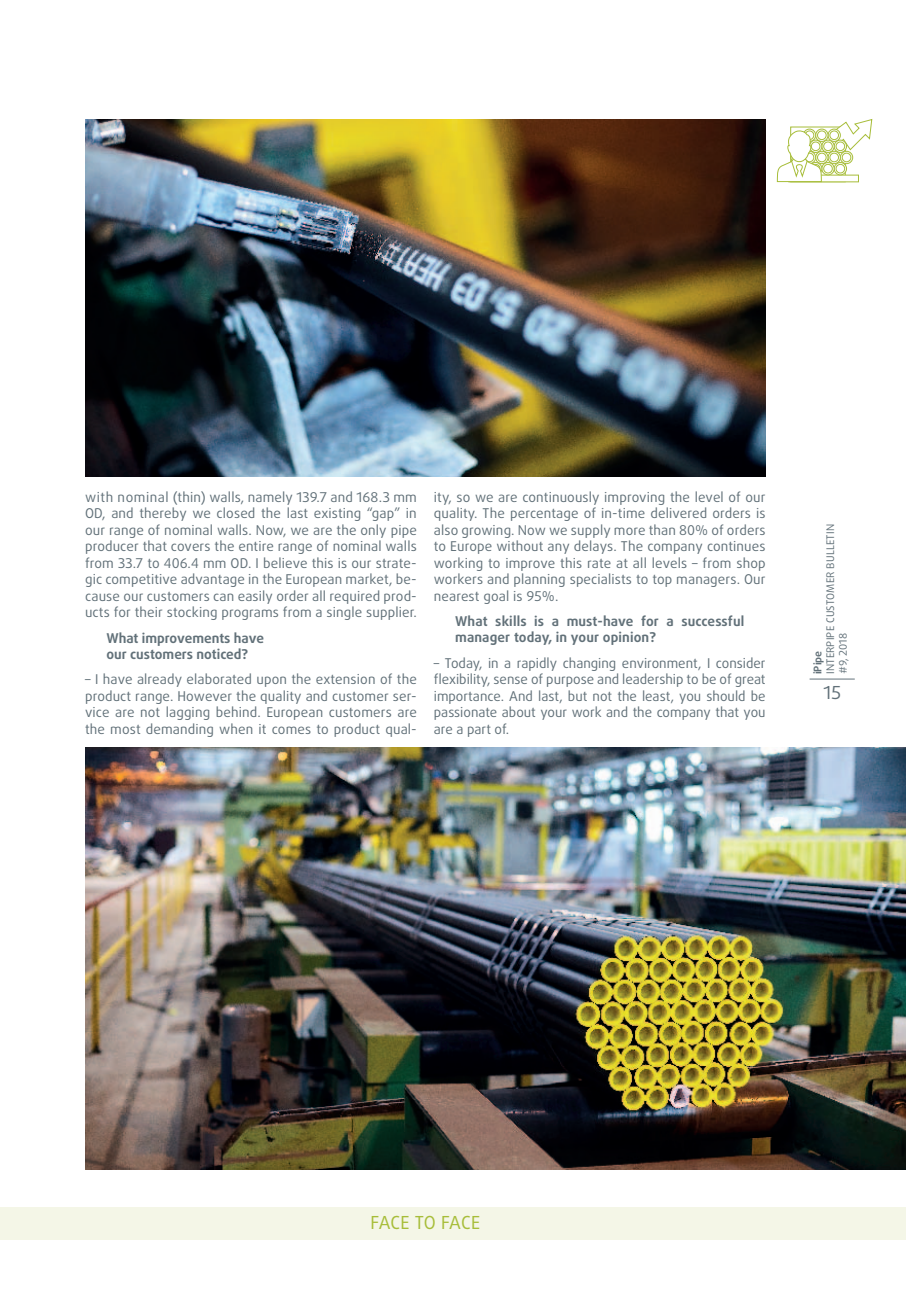
<style>
.page{position:relative;width:906px;height:1289px;background:#fff}
.page>*{position:absolute;margin:0;border:0;box-sizing:border-box;transform-origin:0 0}
.t1{font:18px "Daxline Pro";color:#a7bd39}
.t2{font:18px "Daxline Pro";color:#627179}
.t3{font:13.5px/16.5px "Daxline Pro";letter-spacing:.01em;color:#627179;text-align:justify}
.t4{font:700 13.5px/16.5px "Daxline Pro";color:#627179}
.t5{font:10.5px/12.6px "Daxline Pro";letter-spacing:.015em;color:#627179}
.t6{font:700 10.5px "Daxline Pro";color:#627179}
</style>
<div class="page">
<hr style="left:809px;top:678px;width:45px;height:1px;background:#64737b">
<div style="left:0;top:1206px;width:906px;height:33px;background:#f4f6e7"></div>
<img style="left:85px;top:747px;width:821px;height:422px">
<img style="left:85px;top:119px;width:680px;height:357px">
<svg style="left:776px;top:119px;width:96px;height:63px"></svg>
<p class="t3" style="left:85px;top:488px;width:333px">with nominal (thin) walls, namely 139.7 and 168.3 mm OD, and thereby we closed the last existing “gap” in our range of nominal walls. Now, we are the only pipe producer that covers the entire range of nominal walls from 33.7 to 406.4 mm OD. I believe this is our strate&shy;gic competitive advantage in the European market, be&shy;cause our customers can easily order all required prod&shy;ucts for their stocking programs from a single supplier.</p>
<p class="t4" style="left:106px;top:629px;width:159px">What improvements have our customers noticed?</p>
<p class="t3" style="left:85px;top:670px;width:333px">– I have already elaborated upon the extension of the product range. However the quality and customer ser&shy;vice are not lagging behind. European customers are the most demanding when it comes to product qual-</p>
<p class="t3" style="left:434px;top:488px;width:333px">ity, so we are continuously improving the level of our quality. The percentage of in-time delivered orders is also growing. Now we supply more than 80% of orders to Europe without any delays. The company continues working to improve this rate at all levels – from shop workers and planning specialists to top managers. Our nearest goal is 95%.</p>
<p class="t4" style="left:455px;top:612px;width:291px">What skills is a must-have for a successful manager today, in your opinion?</p>
<p class="t3" style="left:434px;top:654px;width:333px">– Today, in a rapidly changing environment, I consider flexibility, sense of purpose and leadership to be of great importance. And last, but not the least, you should be passionate about your work and the company that you are a part of.</p>
<p class="t5" style="left:824px;top:674px;width:152px;rotate:-90deg">Interpi pe Customer Bulleti n #9, 2018</p>
<h1 class="t2" style="left:823px;top:681px;width:19px">15</h1>
<p class="t6" style="left:811px;top:674px;width:25px;rotate:-90deg">iPipe</p>
<h1 class="t1" style="left:370px;top:1211px;width:20px">Face</h1>
<h1 class="t1" style="left:415px;top:1211px;width:46px">to Face</h1>
</div>
